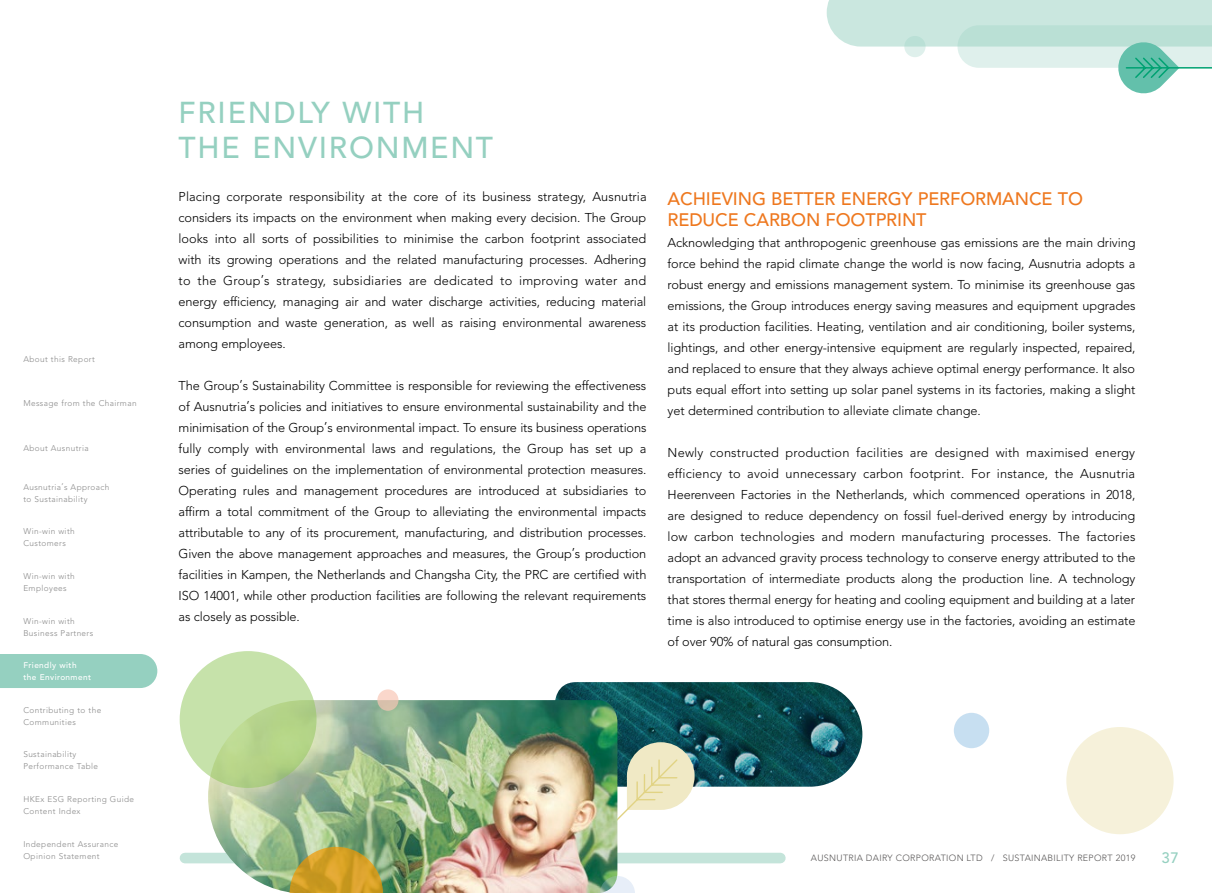
<style>
.page{position:relative;width:1212px;height:893px;background:#fff}
.page>*{position:absolute;margin:0;border:0;box-sizing:border-box;transform-origin:0 0}
.t1{font:500 30px/35.1px "Avenir LT Std";letter-spacing:.06em;color:#95d0c0}
.t2{font:500 18px/21px "Avenir LT Std";letter-spacing:-.005em;color:#ee781f}
.t3{font:500 15px "Avenir LT Std";color:#95d0c0}
.t4{font:300 12.75px/21px "Avenir LT Std";letter-spacing:-.01em;color:#000;text-align:justify}
.t5{font:300 9px "Avenir LT Std";letter-spacing:.035em;color:#595757}
.t6{font:300 8.25px/12px "Avenir LT Std";letter-spacing:.045em;color:#898989}
.t7{font:500 8.25px/12px "Avenir LT Std";letter-spacing:.05em;color:#fff}
</style>
<div class="page">
<div style="left:0;top:654px;width:157px;height:34px;background:#95d0c0"></div>
<div style="left:185px;top:853px;width:595px;height:10px;background:#c4e4da"></div>
<svg style="left:827px;top:0;width:385px;height:94px"></svg>
<img style="left:555px;top:682px;width:307px;height:105px">
<img style="left:208px;top:700px;width:409px;height:193px">
<svg style="left:377px;top:689px;width:21px;height:22px"></svg>
<svg style="left:290px;top:847px;width:93px;height:46px;background:#c3a239"></svg>
<svg style="left:180px;top:651px;width:136px;height:137px;background:#bedb9b"></svg>
<img style="left:559px;top:742px;width:136px;height:151px">
<div style="left:954px;top:713px;width:35px;height:35px;background:#c7dff1;border-radius:50%"></div>
<div style="left:1066px;top:727px;width:107px;height:107px;background:#f6f1da;border-radius:50%"></div>
<p class="t6" style="left:23px;top:353px;width:73px">About this Report</p>
<p class="t6" style="left:23px;top:397px;width:115px">Message from the Chairman</p>
<p class="t6" style="left:23px;top:442px;width:67px">About Ausnutria</p>
<p class="t6" style="left:23px;top:481px;width:87px">Ausnutria’s Approach to Sustainability</p>
<p class="t6" style="left:23px;top:525px;width:53px">Win-win with<br>Customers</p>
<p class="t6" style="left:23px;top:570px;width:53px">Win-win with<br>Employees</p>
<p class="t6" style="left:23px;top:615px;width:71px">Win-win with<br>Business Partners</p>
<p class="t7" style="left:23px;top:659px;width:69px">Friendly with the Environment</p>
<p class="t6" style="left:23px;top:704px;width:79px">Contributing to the<br>Communities</p>
<p class="t6" style="left:23px;top:749px;width:76px">Sustainability<br>Performance Table</p>
<p class="t6" style="left:23px;top:793px;width:112px">HKEx ESG Reporting Guide<br>Content Index</p>
<p class="t6" style="left:23px;top:838px;width:96px">Independent Assurance<br>Opinion Statement</p>
<h1 class="t1" style="left:179px;top:95px;width:316px">FRIENDLY WITH<br>THE ENVIRONMENT</h1>
<p class="t4" style="left:179px;top:186px;width:470px">Placing corporate responsibility at the core of its business strategy, Ausnutria considers its impacts on the environment when making every decision. The Group looks into all sorts of possibilities to minimise the carbon footprint associated with its growing operations and the related manufacturing processes. Adhering to the Group’s strategy, subsidiaries are dedicated to improving water and energy efficiency, managing air and water discharge activities, reducing material consumption and waste generation, as well as raising environmental awareness among employees.</p>
<p class="t4" style="left:179px;top:375px;width:469px">The Group’s Sustainability Committee is responsible for reviewing the effectiveness of Ausnutria’s policies and initiatives to ensure environmental sustainability and the minimisation of the Group’s environmental impact. To ensure its business operations fully comply with environmental laws and regulations, the Group has set up a series of guidelines on the implementation of environmental protection measures.<br>Operating rules and management procedures are introduced at subsidiaries to affirm a total commitment of the Group to alleviating the environmental impacts attributable to any of its procurement, manufacturing, and distribution processes.<br>Given the above management approaches and measures, the Group’s production facilities in Kampen, the Netherlands and Changsha City, the PRC are certified with ISO 14001, while other production facilities are following the relevant requirements as closely as possible.</p>
<h2 class="t2" style="left:668px;top:189px;width:417px">ACHIEVING BETTER ENERGY PERFORMANCE TO<br>REDUCE CARBON FOOTPRINT</h2>
<p class="t4" style="left:668px;top:232px;width:469px">Acknowledging that anthropogenic greenhouse gas emissions are the main driving force behind the rapid climate change the world is now facing, Ausnutria adopts a robust energy and emissions management system. To minimise its greenhouse gas emissions, the Group introduces energy saving measures and equipment upgrades at its production facilities. Heating, ventilation and air conditioning, boiler systems, lightings, and other energy-intensive equipment are regularly inspected, repaired, and replaced to ensure that they always achieve optimal energy performance. It also puts equal effort into setting up solar panel systems in its factories, making a slight yet determined contribution to alleviate climate change.</p>
<p class="t4" style="left:668px;top:442px;width:469px">Newly constructed production facilities are designed with maximised energy efficiency to avoid unnecessary carbon footprint. For instance, the Ausnutria Heerenveen Factories in the Netherlands, which commenced operations in 2018, are designed to reduce dependency on fossil fuel-derived energy by introducing low carbon technologies and modern manufacturing processes. The factories adopt an advanced gravity process technology to conserve energy attributed to the transportation of intermediate products along the production line. A technology that stores thermal energy for heating and cooling equipment and building at a later time is also introduced to optimise energy use in the factories, avoiding an estimate of over 90% of natural gas consumption.</p>
<p class="t5" style="left:811px;top:852px;width:326px">AUSNUTRIA DAIRY CORPORATION LTD / SUSTAINABILITY REPORT 2019</p>
<p class="t3" style="left:1161px;top:849px;width:19px">37</p>
</div>
